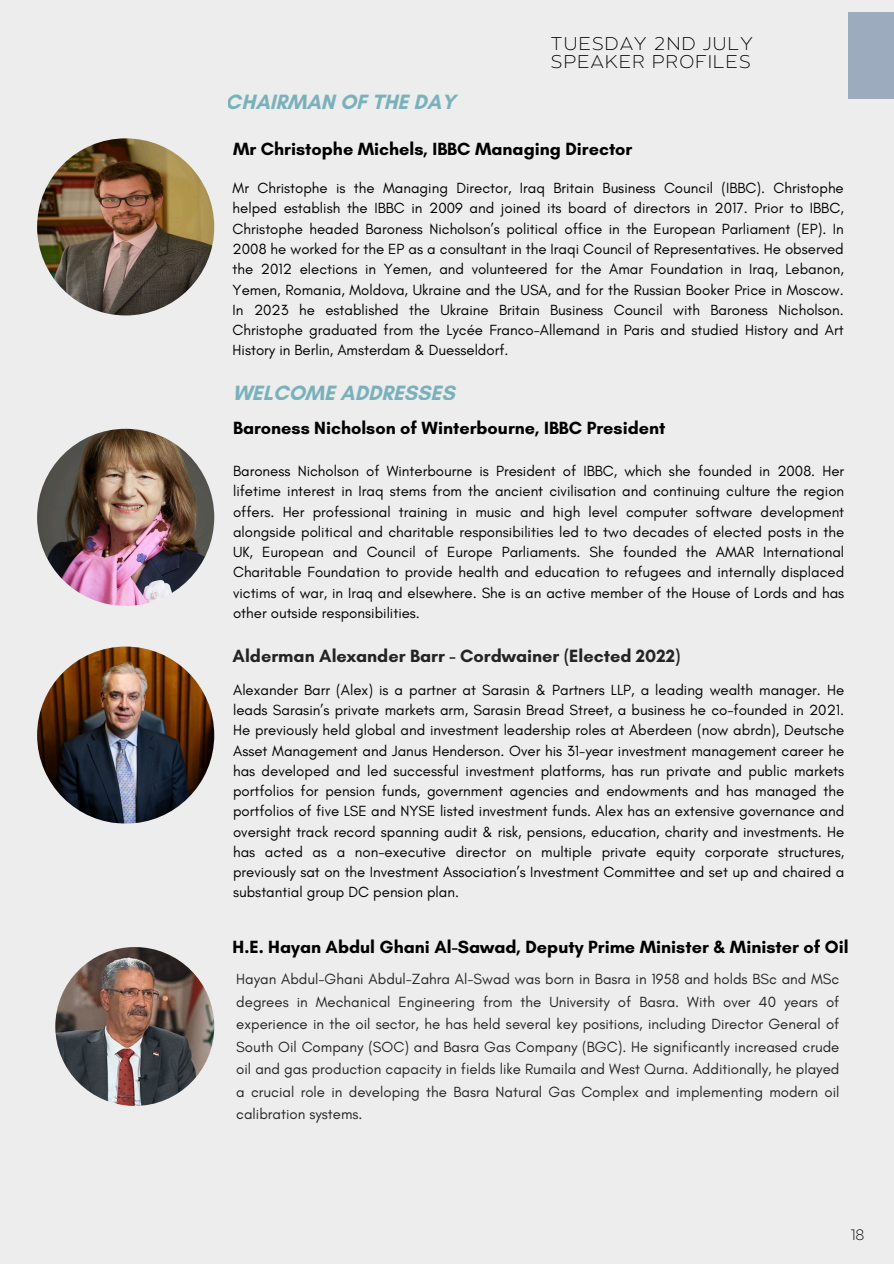
<style>
.page{position:relative;width:894px;height:1264px;background:#fff}
.page>*{position:absolute;margin:0;border:0;box-sizing:border-box;transform-origin:0 0}
.t1{font:700 21px "Glacial Indifference";color:#65a7b2}
.t2{font:200 18.45px/18.1px "Balgin";letter-spacing:.07em;color:#000001}
.t3{font:700 18px "Glacial Indifference";color:#000001}
.t4{font:15px/20.2px "Glacial Indifference";color:#000001;text-align:justify}
.t5{font:200 15px "Balgin";color:#000001}
</style>
<div class="page">
<div style="left:0;top:0;width:893px;height:1263px;background:#ededed"></div>
<div style="left:848px;top:13px;width:45px;height:86px;background:#9dabbe"></div>
<img style="left:37px;top:646px;width:177px;height:177px;border-radius:50%">
<img style="left:37px;top:429px;width:177px;height:177px;border-radius:50%">
<img style="left:37px;top:138px;width:177px;height:177px;border-radius:50%">
<img style="left:55px;top:947px;width:159px;height:158px;border-radius:50%">
<h1 class="t1" style="left:226px;top:89px;width:231px">CHAIRMAN OF THE DAY</h1>
<p class="t2" style="left:551px;top:37px;width:203px">TUESDAY 2ND JULY<br>SPEAKER PROFILES</p>
<h3 class="t3" style="left:233px;top:137px;width:401px">Mr Christophe Michels, IBBC Managing Director</h3>
<h1 class="t4" style="left:232px;top:178px;width:612px">Mr Christophe is the Managing Director, Iraq Britain Business Council (IBBC). Christophe helped establish the IBBC in 2009 and joined its board of directors in 2017. Prior to IBBC, Christophe headed Baroness Nicholson’s political office in the European Parliament (EP). In 2008 he worked for the EP as a consultant in the Iraqi Council of Representatives. He observed the 2012 elections in Yemen, and volunteered for the Amar Foundation in Iraq, Lebanon, Yemen, Romania, Moldova, Ukraine and the USA, and for the Russian Booker Price in Moscow.<br>In 2023 he established the Ukraine Britain Business Council with Baroness Nicholson.<br>Christophe graduated from the Lycée Franco-Allemand in Paris and studied History and Art History in Berlin, Amsterdam &amp; Duesseldorf.</h1>
<h1 class="t1" style="left:232px;top:379px;width:223px">WELCOME ADDRESSES</h1>
<p class="t3" style="left:233px;top:417px;width:434px">Baroness Nicholson of Winterbourne, IBBC President</p>
<h2 class="t4" style="left:233px;top:461px;width:612px">Baroness Nicholson of Winterbourne is President of IBBC, which she founded in 2008. Her lifetime interest in Iraq stems from the ancient civilisation and continuing culture the region offers. Her professional training in music and high level computer software development alongside political and charitable responsibilities led to two decades of elected posts in the UK, European and Council of Europe Parliaments. She founded the AMAR International Charitable Foundation to provide health and education to refugees and internally displaced victims of war, in Iraq and elsewhere. She is an active member of the House of Lords and has other outside responsibilities.</h2>
<p class="t3" style="left:232px;top:645px;width:449px">Alderman Alexander Barr - Cordwainer (Elected 2022)</p>
<h3 class="t4" style="left:233px;top:679px;width:612px">Alexander Barr (Alex) is a partner at Sarasin &amp; Partners LLP, a leading wealth manager. He leads Sarasin’s private markets arm, Sarasin Bread Street, a business he co-founded in 2021.<br>He previously held global and investment leadership roles at Aberdeen (now abrdn), Deutsche Asset Management and Janus Henderson. Over his 31-year investment management career he has developed and led successful investment platforms, has run private and public markets portfolios for pension funds, government agencies and endowments and has managed the portfolios of five LSE and NYSE listed investment funds. Alex has an extensive governance and oversight track record spanning audit &amp; risk, pensions, education, charity and investments. He has acted as a non-executive director on multiple private equity corporate structures, previously sat on the Investment Association’s Investment Committee and set up and chaired a substantial group DC pension plan.</h3>
<p class="t3" style="left:232px;top:935px;width:617px">H.E. Hayan Abdul Ghani Al-Sawad, Deputy Prime Minister &amp; Minister of Oil</p>
<p class="t4" style="left:236px;top:967px;width:604px;line-height:22.5px">Hayan Abdul-Ghani Abdul-Zahra Al-Swad was born in Basra in 1958 and holds BSc and MSc degrees in Mechanical Engineering from the University of Basra. With over 40 years of experience in the oil sector, he has held several key positions, including Director General of South Oil Company (SOC) and Basra Gas Company (BGC). He significantly increased crude oil and gas production capacity in fields like Rumaila and West Qurna. Additionally, he played a crucial role in developing the Basra Natural Gas Complex and implementing modern oil calibration systems.</p>
<h1 class="t5" style="left:850px;top:1228px;width:15px">18</h1>
</div>
